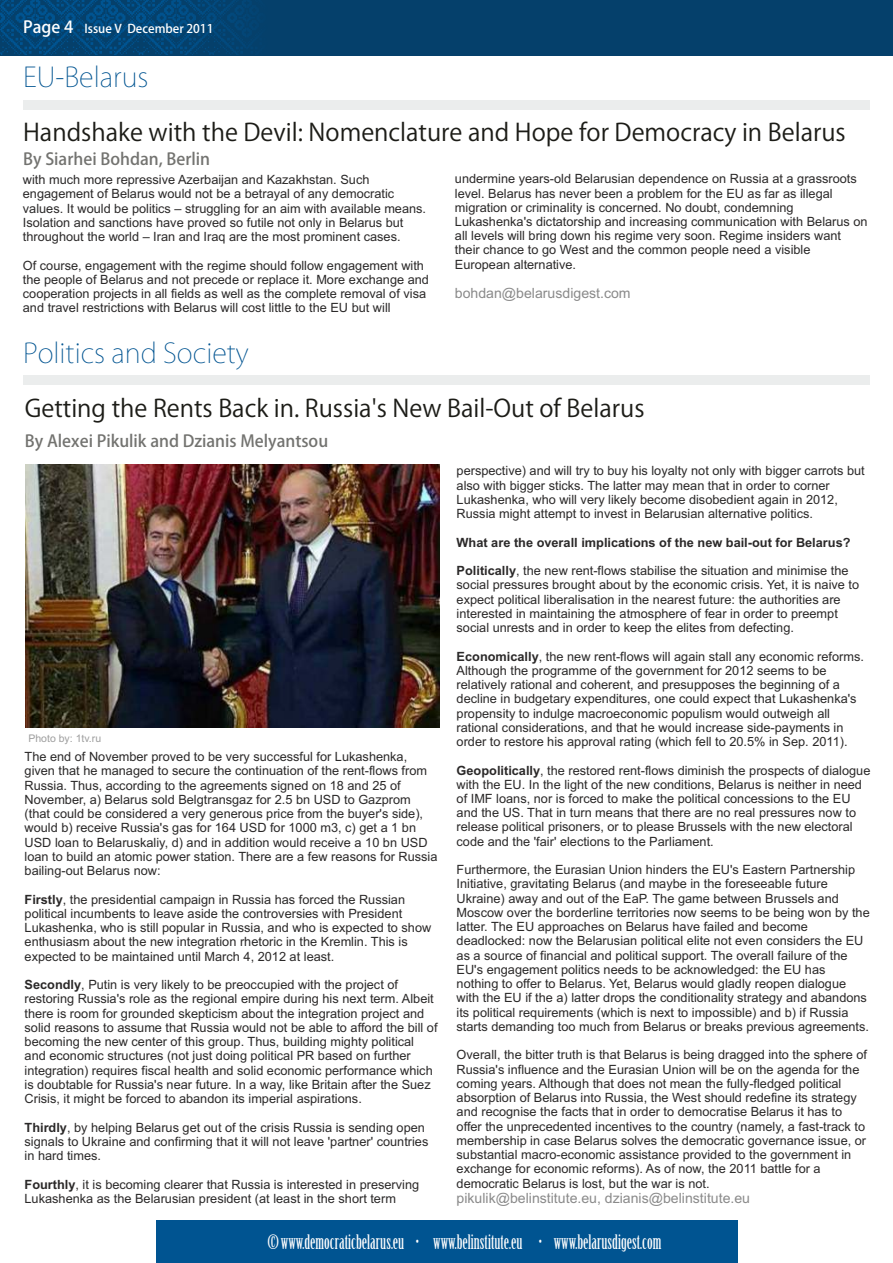
<style>
.page{position:relative;width:893px;height:1263px;background:#fff}
.page>*{position:absolute;margin:0;border:0;box-sizing:border-box;transform-origin:0 0}
.t1{font:200 27px "Koz Go Pro";color:#005491}
.t2{font:24px "Koz Go Pro";color:#1c1c17}
.t3{font:19.5px "Birch Std";color:#fff}
.t4{font:500 16.5px "Koz Go Pro";color:#737370}
.t5{font:500 16.5px "Koz Go Pro";color:#fff}
.t6{font:14.1px "Arial";color:#8a8a8a}
.t7{font:12.75px/14.2px "Arial";color:#2b2929}
.t8{font:700 12.75px "Arial";color:#2b2929}
.t9{font:500 12px "Koz Go Pro";color:#fff}
.t10{font:10.5px "Arial";color:#9e9e9e}
.s1{font-weight:700}
</style>
<div class="page">
<div style="left:0;top:0;width:893px;height:55px;background:#05406b"></div>
<svg style="left:0;top:0;width:249px;height:55px"></svg>
<div style="left:23px;top:100px;width:847px;height:10px;background:#ebeded"></div>
<div style="left:156px;top:1221px;width:581px;height:42px;background:#005491"></div>
<div style="left:23px;top:376px;width:847px;height:9px;background:#ebeded"></div>
<img style="left:25px;top:465px;width:415px;height:262px">
<p class="t5" style="left:23px;top:18px;width:52px">Page 4</p>
<p class="t9" style="left:115px;top:22px;width:107px">III S ptember 20 1</p>
<p class="t5" style="left:64px;top:18px;width:11px">3</p>
<p class="t9" style="left:85px;top:22px;width:130px">Issue V December 2011</p>
<h1 class="t1" style="left:23px;top:64px;width:127px">EU-Belarus</h1>
<h2 class="t2" style="left:23px;top:120px;width:824px">Handshake with the Devil: Nomenclature and Hope for Democracy in Belarus</h2>
<p class="t4" style="left:23px;top:151px;width:188px">By Siarhei Bohdan, Berlin</p>
<p class="t7" style="left:23px;top:174px;width:405px">with much more repressive Azerbaijan and Kazakhstan. Such engagement of Belarus would not be a betrayal of any democratic values. It would be politics – struggling for an aim with available means.<br>Isolation and sanctions have proved so futile not only in Belarus but throughout the world – Iran and Iraq are the most prominent cases.</p>
<p class="t7" style="left:23px;top:259px;width:408px">Of course, engagement with the regime should follow engagement with the people of Belarus and not precede or replace it. More exchange and cooperation projects in all fields as well as the complete removal of visa and travel restrictions with Belarus will cost little to the EU but will</p>
<p class="t7" style="left:455px;top:173px;width:414px">undermine years-old Belarusian dependence on Russia at a grassroots level. Belarus has never been a problem for the EU as far as illegal migration or criminality is concerned. No doubt, condemning Lukashenka's dictatorship and increasing communication with Belarus on all levels will bring down his regime very soon. Regime insiders want their chance to go West and the common people need a visible European alternative.</p>
<p class="t6" style="left:455px;top:288px;width:177px">bohdan@belarusdigest.com</p>
<h1 class="t1" style="left:23px;top:339px;width:227px">Politics and Society</h1>
<h2 class="t2" style="left:25px;top:396px;width:621px">Getting the Rents Back in. Russia's New Bail-Out of Belarus</h2>
<p class="t4" style="left:25px;top:432px;width:305px">By Alexei Pikulik and Dzianis Melyantsou</p>
<p class="t10" style="left:28px;top:734px;width:74px">Photo by: 1tv.ru</p>
<p class="t7" style="left:25px;top:751px;width:414px">The end of November proved to be very successful for Lukashenka, given that he managed to secure the continuation of the rent-flows from Russia. Thus, according to the agreements signed on 18 and 25 of November, a) Belarus sold Belgtransgaz for 2.5 bn USD to Gazprom (that could be considered a very generous price from the buyer's side), would b) receive Russia's gas for 164 USD for 1000 m3, c) get a 1 bn USD loan to Belaruskaliy, d) and in addition would receive a 10 bn USD loan to build an atomic power station. There are a few reasons for Russia bailing-out Belarus now:</p>
<p class="t7" style="left:25px;top:893px;width:408px"><span class="s1">Firstly</span>, the presidential campaign in Russia has forced the Russian political incumbents to leave aside the controversies with President Lukashenka, who is still popular in Russia, and who is expected to show enthusiasm about the new integration rhetoric in the Kremlin. This is expected to be maintained until March 4, 2012 at least.</p>
<p class="t7" style="left:25px;top:979px;width:414px"><span class="s1">Secondly</span>, Putin is very likely to be preoccupied with the project of restoring Russia's role as the regional empire during his next term. Albeit there is room for grounded skepticism about the integration project and solid reasons to assume that Russia would not be able to afford the bill of becoming the new center of this group. Thus, building mighty political and economic structures (not just doing political PR based on further integration) requires fiscal health and solid economic performance which is doubtable for Russia's near future. In a way, like Britain after the Suez Crisis, it might be forced to abandon its imperial aspirations.</p>
<p class="t7" style="left:25px;top:1121px;width:405px"><span class="s1">Thirdly</span>, by helping Belarus get out of the crisis Russia is sending open signals to Ukraine and confirming that it will not leave 'partner' countries in hard times.</p>
<p class="t7" style="left:25px;top:1178px;width:396px"><span class="s1">Fourthly</span>, it is becoming clearer that Russia is interested in preserving<br>Lukashenka as the Belarusian president (at least in the short term</p>
<p class="t7" style="left:457px;top:465px;width:410px">perspective) and will try to buy his loyalty not only with bigger carrots but also with bigger sticks. The latter may mean that in order to corner Lukashenka, who will very likely become disobedient again in 2012, Russia might attempt to invest in Belarusian alternative politics.</p>
<p class="t8" style="left:457px;top:537px;width:395px">What are the overall implications of the new bail-out for Belarus?</p>
<p class="t7" style="left:457px;top:565px;width:404px"><span class="s1">Politically</span>, the new rent-flows stabilise the situation and minimise the social pressures brought about by the economic crisis. Yet, it is naive to expect political liberalisation in the nearest future: the authorities are interested in maintaining the atmosphere of fear in order to preempt social unrests and in order to keep the elites from defecting.</p>
<p class="t7" style="left:457px;top:650px;width:409px"><span class="s1">Economically</span>, the new rent-flows will again stall any economic reforms.<br>Although the programme of the government for 2012 seems to be relatively rational and coherent, and presupposes the beginning of a decline in budgetary expenditures, one could expect that Lukashenka's propensity to indulge macroeconomic populism would outweigh all rational considerations, and that he would increase side-payments in order to restore his approval rating (which fell to 20.5% in Sep. 2011).</p>
<p class="t7" style="left:457px;top:764px;width:415px"><span class="s1">Geopolitically</span>, the restored rent-flows diminish the prospects of dialogue with the EU. In the light of the new conditions, Belarus is neither in need of IMF loans, nor is forced to make the political concessions to the EU and the US. That in turn means that there are no real pressures now to release political prisoners, or to please Brussels with the new electoral code and the 'fair' elections to the Parliament.</p>
<p class="t7" style="left:457px;top:864px;width:415px">Furthermore, the Eurasian Union hinders the EU's Eastern Partnership Initiative, gravitating Belarus (and maybe in the foreseeable future Ukraine) away and out of the EaP. The game between Brussels and Moscow over the borderline territories now seems to be being won by the latter. The EU approaches on Belarus have failed and become deadlocked: now the Belarusian political elite not even considers the EU as a source of financial and political support. The overall failure of the EU's engagement politics needs to be acknowledged: the EU has nothing to offer to Belarus. Yet, Belarus would gladly reopen dialogue with the EU if the a) latter drops the conditionality strategy and abandons its political requirements (which is next to impossible) and b) if Russia starts demanding too much from Belarus or breaks previous agreements.</p>
<p class="t7" style="left:457px;top:1049px;width:412px">Overall, the bitter truth is that Belarus is being dragged into the sphere of Russia's influence and the Eurasian Union will be on the agenda for the coming years. Although that does not mean the fully-fledged political absorption of Belarus into Russia, the West should redefine its strategy and recognise the facts that in order to democratise Belarus it has to offer the unprecedented incentives to the country (namely, a fast-track to membership in case Belarus solves the democratic governance issue, or substantial macro-economic assistance provided to the government in exchange for economic reforms). As of now, the 2011 battle for a democratic Belarus is lost, but the war is not.</p>
<p class="t6" style="left:457px;top:1193px;width:295px">pikulik@belinstitute.eu, dzianis@belinstitute.eu</p>
<h3 class="t3" style="left:268px;top:1234px;width:395px">© www.democraticbelarus.eu • www.belinstitute.eu • www.belarusdigest.com</h3>
</div>
